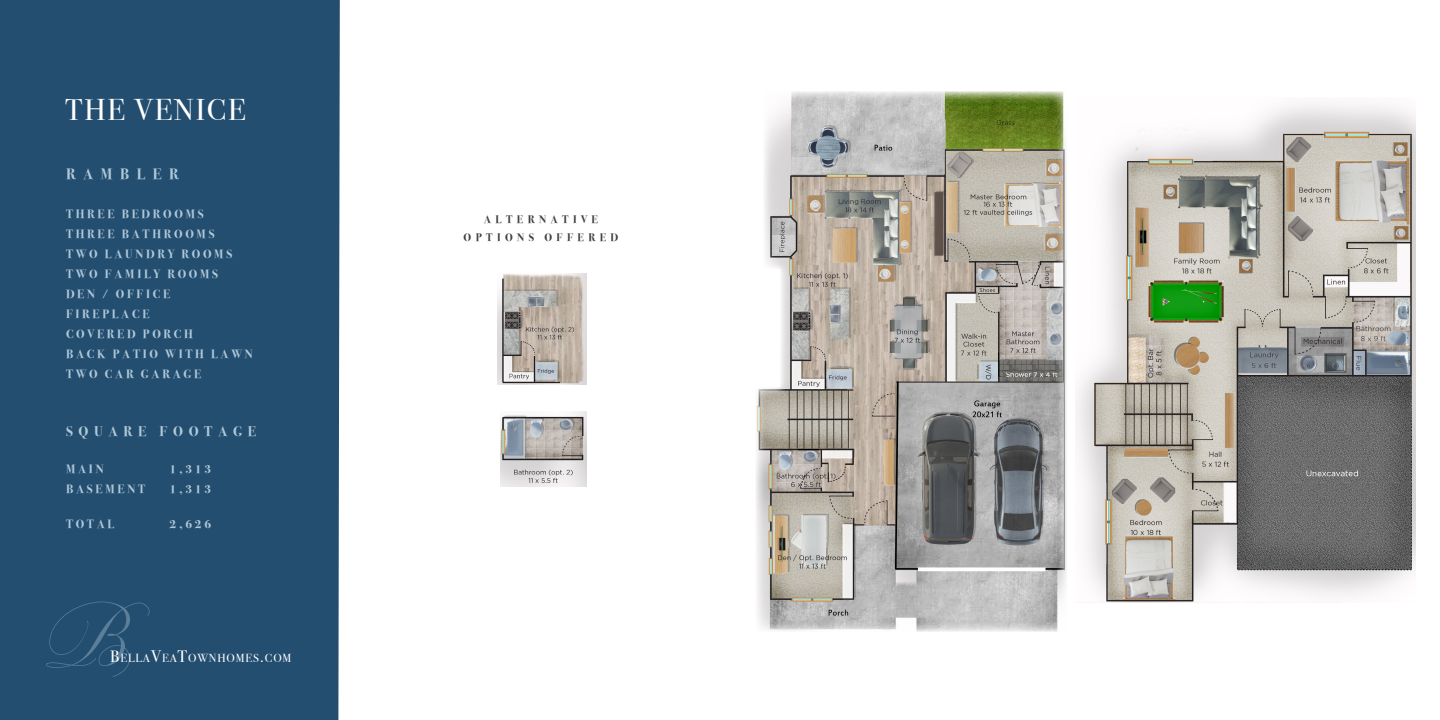
<style>
.page{position:relative;width:1440px;height:720px;background:#fff}
.page>*{position:absolute;margin:0;border:0;box-sizing:border-box;transform-origin:0 0}
.t1{font:30px "Bodoni Svty Two OSITCTT";letter-spacing:.06em;color:#fff}
.t2{font:700 15px "Bodoni Svty Two ITCTT";letter-spacing:.5em;color:#b0c9d9}
.t3{font:700 14px "Bodoni Svty Two ITCTT";letter-spacing:.4em;color:#b0c9d9}
.t4{font:700 12px/20px "Bodoni Svty Two ITCTT";letter-spacing:.225em;color:#b0c9d9}
.t5{font:11.7px "Bodoni Svty Two OSITCTT";letter-spacing:.07em;color:#fff}
.t6{font:700 10.9px/17.4px "Bodoni Svty Two ITCTT";letter-spacing:.4em;color:#404040;text-align:center}
.s1{font-size:16.7px}
</style>
<div class="page">
<img style="left:1076px;top:103px;width:340px;height:499px">
<div style="left:0;top:0;width:340px;height:720px;background:#244e70"></div>
<img style="left:756px;top:91px;width:311px;height:541px">
<img style="left:500px;top:412px;width:86px;height:75px">
<img style="left:497px;top:273px;width:90px;height:112px">
<svg style="left:46px;top:602px;width:104px;height:75px;background:#285173"></svg>
<p class="t1" style="left:65px;top:92px;width:182px">THE VENICE</p>
<p class="t2" style="left:66px;top:162px;width:114px">RAMBLER</p>
<p class="t4" style="left:66px;top:203px;width:188px">THREE BEDROOMS<br>THREE BATHROOMS<br>TWO LAUNDRY ROOMS<br>TWO FAMILY ROOMS<br>DEN / OFFICE<br>FIREPLACE<br>COVERED PORCH<br>BACK PATIO WITH LAWN<br>TWO CAR GARAGE</p>
<p class="t3" style="left:66px;top:420px;width:192px">SQUARE FOOTAGE</p>
<p class="t4" style="left:66px;top:458px;width:81px">MAIN<br>BASEMENT</p>
<p class="t4" style="left:66px;top:513px;width:50px">TOTAL</p>
<p class="t4" style="left:170px;top:458px;width:43px">1,313<br>1,313</p>
<p class="t4" style="left:170px;top:513px;width:43px">2,626</p>
<p class="t5" style="left:110px;top:651px;width:183px"><span class="s1">B</span>ELLA<span class="s1">V</span>EA<span class="s1">T</span>OWNHOMES<span class="s1">.</span>COM</p>
<p class="t6" style="left:464px;top:210px;width:156px">ALTERNATIVE<br>OPTIONS OFFERED</p>
</div>
